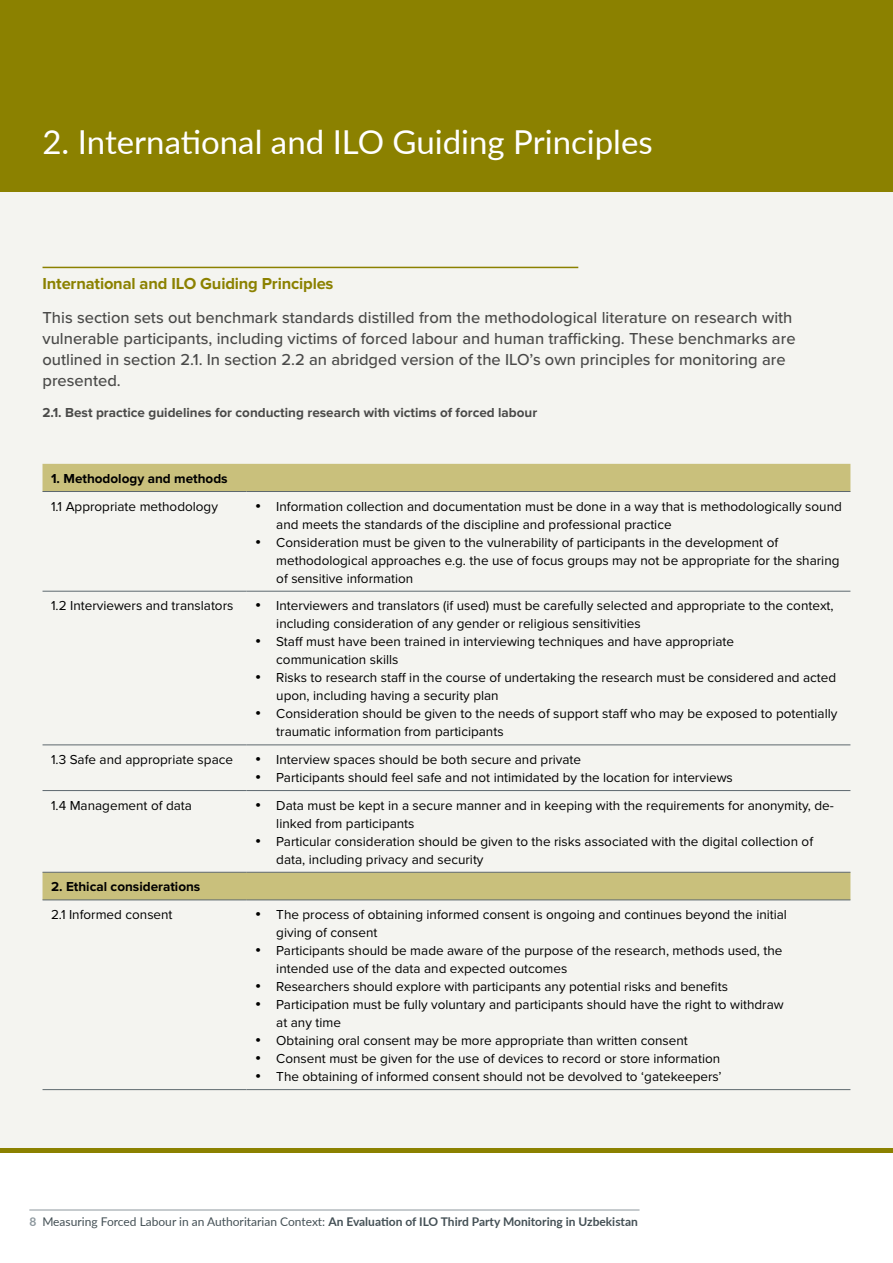
<style>
.page{position:relative;width:893px;height:1263px;background:#fff}
.page>*{position:absolute;margin:0;border:0;box-sizing:border-box;transform-origin:0 0}
.t1{font:33px "Lato";color:#fff}
.t2{font:500 16.5px/21px "Proxima Nova";color:#4a4a49}
.t3{font:700 16.5px "Proxima Nova";letter-spacing:-.01em;color:#8b8100}
.t4{font:13.5px/18px "Proxima Nova";color:#000}
.t5{font:700 13.5px "Proxima Nova";color:#4a4a49}
.t6{font:700 13.5px "Proxima Nova";color:#000}
.t7{font:700 12px "Lato";color:#445055}
.s1{color:#8d989e}
.s2{font-weight:400}
</style>
<div class="page">
<hr style="left:29px;top:1210px;width:610px;height:1px;background:#8d989e">
<div style="left:0;top:0;width:893px;height:1148px;background:#f4f4f0"></div>
<div style="left:0;top:0;width:893px;height:191px;background:#8b8100"></div>
<hr style="left:43px;top:267px;width:535px;height:1px;background:#8b8100">
<svg style="left:43px;top:464px;width:807px;height:436px"></svg>
<hr style="left:43px;top:491px;width:204px;height:1px;background:#5d686e">
<hr style="left:247px;top:491px;width:603px;height:1px;background:#5d686e">
<hr style="left:43px;top:591px;width:204px;height:1px;background:#5d686e">
<hr style="left:247px;top:591px;width:603px;height:1px;background:#5d686e">
<hr style="left:43px;top:745px;width:204px;height:1px;background:#5d686e">
<hr style="left:247px;top:745px;width:603px;height:1px;background:#5d686e">
<hr style="left:43px;top:790px;width:204px;height:1px;background:#5d686e">
<hr style="left:247px;top:790px;width:603px;height:1px;background:#5d686e">
<hr style="left:43px;top:872px;width:204px;height:1px;background:#5d686e">
<hr style="left:247px;top:872px;width:603px;height:1px;background:#5d686e">
<hr style="left:43px;top:900px;width:204px;height:1px;background:#5d686e">
<hr style="left:247px;top:900px;width:603px;height:1px;background:#5d686e">
<hr style="left:43px;top:1089px;width:204px;height:1px;background:#5d686e">
<hr style="left:247px;top:1089px;width:603px;height:1px;background:#5d686e">
<hr style="left:0;top:1148px;width:893px;height:4px;background:#8b8100">
<h1 class="t1" style="left:43px;top:122px;width:612px">2. International and ILO Guiding Principles</h1>
<p class="t3" style="left:43px;top:274px;width:292px">International and ILO Guiding Principles</p>
<p class="t2" style="left:43px;top:308px;width:754px">This section sets out benchmark standards distilled from the methodological literature on research with vulnerable participants, including victims of forced labour and human trafficking. These benchmarks are outlined in section 2.1. In section 2.2 an abridged version of the ILO’s own principles for monitoring are presented.</p>
<p class="t5" style="left:43px;top:405px;width:496px">2.1. Best practice guidelines for conducting research with victims of forced labour</p>
<p class="t6" style="left:51px;top:471px;width:178px">1. Methodology and methods</p>
<p class="t4" style="left:51px;top:498px;width:168px">1.1 Appropriate methodology</p>
<p class="t4" style="left:276px;top:498px;width:567px;text-indent:-21px">• Information collection and documentation must be done in a way that is methodologically sound and meets the standards of the discipline and professional practice</p>
<p class="t4" style="left:276px;top:534px;width:565px;text-indent:-21px">• Consideration must be given to the vulnerability of participants in the development of methodological approaches e.g. the use of focus groups may not be appropriate for the sharing of sensitive information</p>
<p class="t4" style="left:51px;top:597px;width:184px">1.2 Interviewers and translators</p>
<p class="t4" style="left:276px;top:597px;width:559px;text-indent:-21px">• Interviewers and translators (if used) must be carefully selected and appropriate to the context, including consideration of any gender or religious sensitivities</p>
<p class="t4" style="left:276px;top:633px;width:459px;text-indent:-21px">• Staff must have been trained in interviewing techniques and have appropriate communication skills</p>
<p class="t4" style="left:276px;top:669px;width:561px;text-indent:-21px">• Risks to research staff in the course of undertaking the research must be considered and acted upon, including having a security plan</p>
<p class="t4" style="left:276px;top:705px;width:563px;text-indent:-21px">• Consideration should be given to the needs of support staff who may be exposed to potentially traumatic information from participants</p>
<p class="t4" style="left:51px;top:751px;width:184px">1.3 Safe and appropriate space</p>
<p class="t4" style="left:255px;top:751px;width:328px">• Interview spaces should be both secure and private</p>
<p class="t4" style="left:255px;top:769px;width:479px">• Participants should feel safe and not intimidated by the location for interviews</p>
<p class="t4" style="left:51px;top:797px;width:143px">1.4 Management of data</p>
<p class="t4" style="left:276px;top:797px;width:559px;text-indent:-21px">• Data must be kept in a secure manner and in keeping with the requirements for anonymity, de&shy;linked from participants</p>
<p class="t4" style="left:276px;top:833px;width:538px;text-indent:-21px">• Particular consideration should be given to the risks associated with the digital collection of data, including privacy and security</p>
<p class="t6" style="left:51px;top:879px;width:151px">2. Ethical considerations</p>
<p class="t4" style="left:51px;top:906px;width:123px">2.1 Informed consent</p>
<p class="t4" style="left:276px;top:906px;width:512px;text-indent:-21px">• The process of obtaining informed consent is ongoing and continues beyond the initial giving of consent</p>
<p class="t4" style="left:276px;top:942px;width:508px;text-indent:-21px">• Participants should be made aware of the purpose of the research, methods used, the intended use of the data and expected outcomes</p>
<p class="t4" style="left:255px;top:978px;width:474px">• Researchers should explore with participants any potential risks and benefits</p>
<p class="t4" style="left:276px;top:996px;width:509px;text-indent:-21px">• Participation must be fully voluntary and participants should have the right to withdraw at any time</p>
<p class="t4" style="left:255px;top:1032px;width:434px">• Obtaining oral consent may be more appropriate than written consent</p>
<p class="t4" style="left:255px;top:1050px;width:467px">• Consent must be given for the use of devices to record or store information</p>
<p class="t4" style="left:255px;top:1068px;width:468px">• The obtaining of informed consent should not be devolved to ‘gatekeepers’</p>
<p class="t7" style="left:30px;top:1214px;width:610px"><span class="s1">8</span> <span class="s2">Measuring Forced Labour in an Authoritarian Context:</span> An Evaluation of ILO Third Party Monitoring in Uzbekistan</p>
</div>
